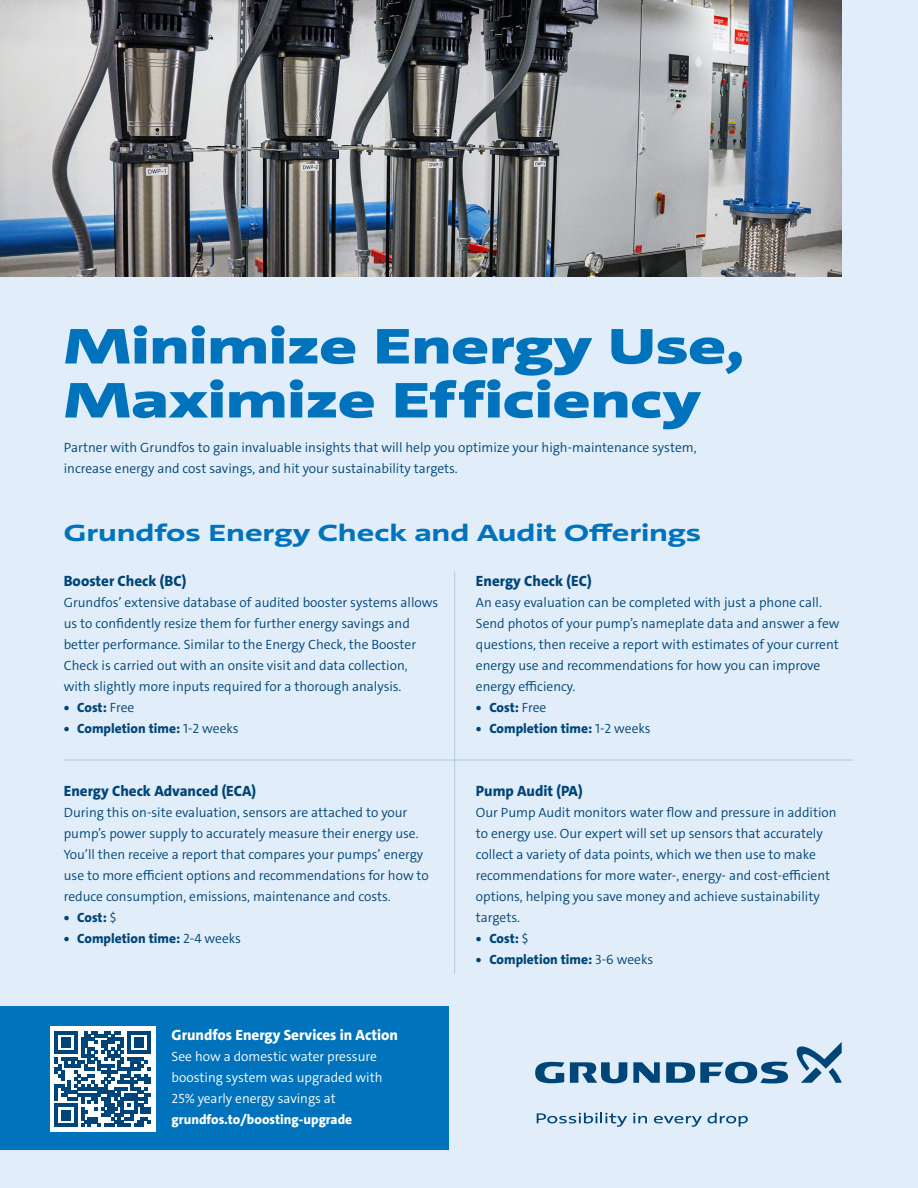
<style>
.page{position:relative;width:918px;height:1188px;background:#e1edf8}
.page>*{position:absolute;margin:0;border:0;box-sizing:border-box;transform-origin:0 0}
.t1{font:900 51px/54px "Grundfos The Sans Extd";letter-spacing:-.01em;color:#0073bc}
.t2{font:700 24px "Grundfos The Sans Extd";letter-spacing:-.005em;color:#0073bc}
.t3{font:800 15px "Grundfos The Sans";color:#004578}
.Paragraph_Style_1{font:800 15px "Grundfos The Sans";color:#fff}
.Paragraph_Style_1-2{font:300 13.5px/21px "Grundfos The Sans";color:#004578}
.t4{font:800 13.5px "Grundfos The Sans";color:#004578}
.Paragraph_Style_1-3{font:300 13.5px/21px "Grundfos The Sans";color:#fff}
.s1{font-weight:300}
.s2{font-weight:800}
</style>
<div class="page">
<div style="left:0;top:1007px;width:449px;height:143px;background:#0073bc"></div>
<img style="left:0;top:0;width:842px;height:276px">
<hr style="left:454px;top:571px;width:1px;height:402px;background:#afccd8">
<hr style="left:64px;top:760px;width:789px;height:1px;background:#afccd8">
<div style="left:50px;top:1026px;width:105px;height:106px;background:#fff"></div>
<svg style="left:55px;top:1031px;width:96px;height:96px"></svg>
<svg style="left:633px;top:1062px;width:27px;height:21px"></svg>
<svg style="left:570px;top:1062px;width:57px;height:21px"></svg>
<svg style="left:535px;top:1062px;width:29px;height:21px"></svg>
<svg style="left:666px;top:1062px;width:122px;height:21px"></svg>
<svg style="left:796px;top:1042px;width:46px;height:41px"></svg>
<svg style="left:537px;top:1113px;width:90px;height:14px"></svg>
<svg style="left:633px;top:1113px;width:14px;height:10px"></svg>
<svg style="left:654px;top:1113px;width:94px;height:14px"></svg>
<p class="t1" style="left:64px;top:320px;width:682px">Minimize Energy Use,<br>Maximize Ef f iciency</p>
<p class="Paragraph_Style_1-2" style="left:64px;top:437px;width:634px">Partner with Grundfos to gain invaluable insights that will help you optimize your high-maintenance system, increase energy and cost savings, and hit your sustainability targets.</p>
<p class="t2" style="left:64px;top:517px;width:639px">Grundfos Energy Check and Audit Offerings</p>
<p class="t3" style="left:64px;top:571px;width:124px">Booster Check (BC)</p>
<p class="Paragraph_Style_1-2" style="left:64px;top:592px;width:376px">Grundfos’ extensive database of audited booster systems allows us to confidently resize them for further energy savings and better performance. Similar to the Energy Check, the Booster Check is carried out with an onsite visit and data collection,<br>with slightly more inputs required for a thorough analysis.</p>
<p class="t4" style="left:64px;top:699px;width:72px">• Cost: <span class="s1">Free</span></p>
<p class="t4" style="left:64px;top:720px;width:176px">• Completion time: <span class="s1">1-2 weeks</span></p>
<p class="t3" style="left:64px;top:781px;width:194px">Energy Check Advanced (ECA)</p>
<p class="Paragraph_Style_1-2" style="left:64px;top:802px;width:367px">During this on-site evaluation, sensors are attached to your pump’s power supply to accurately measure their energy use.<br>You’ll then receive a report that compares your pumps’ energy use to more efficient options and recommendations for how to reduce consumption, emissions, maintenance and costs.</p>
<p class="t4" style="left:64px;top:909px;width:54px">• Cost: <span class="s1">$</span></p>
<p class="t4" style="left:64px;top:930px;width:179px">• Completion time: <span class="s1">2-4 weeks</span></p>
<p class="Paragraph_Style_1" style="left:172px;top:1025px;width:228px">Grundfos Energy Services in Action</p>
<p class="Paragraph_Style_1-3" style="left:172px;top:1046px;width:212px">See how a domestic water pressure boosting system was upgraded with<br>25% yearly energy savings at <span class="s2">grundfos.to/boosting-upgrade</span></p>
<p class="t3" style="left:476px;top:571px;width:117px">Energy Check (EC)</p>
<p class="Paragraph_Style_1-2" style="left:476px;top:592px;width:365px">An easy evaluation can be completed with just a phone call.<br>Send photos of your pump’s nameplate data and answer a few questions, then receive a report with estimates of your current energy use and recommendations for how you can improve energy efficiency.</p>
<p class="t4" style="left:476px;top:699px;width:72px">• Cost: <span class="s1">Free</span></p>
<p class="t4" style="left:476px;top:720px;width:176px">• Completion time: <span class="s1">1-2 weeks</span></p>
<p class="t3" style="left:476px;top:781px;width:108px">Pump Audit (PA)</p>
<p class="Paragraph_Style_1-2" style="left:476px;top:802px;width:362px">Our Pump Audit monitors water flow and pressure in addition to energy use. Our expert will set up sensors that accurately collect a variety of data points, which we then use to make recommendations for more water-, energy- and cost-efficient options, helping you save money and achieve sustainability targets.</p>
<p class="t4" style="left:476px;top:930px;width:54px">• Cost: <span class="s1">$</span></p>
<p class="t4" style="left:476px;top:951px;width:179px">• Completion time: <span class="s1">3-6 weeks</span></p>
</div>
